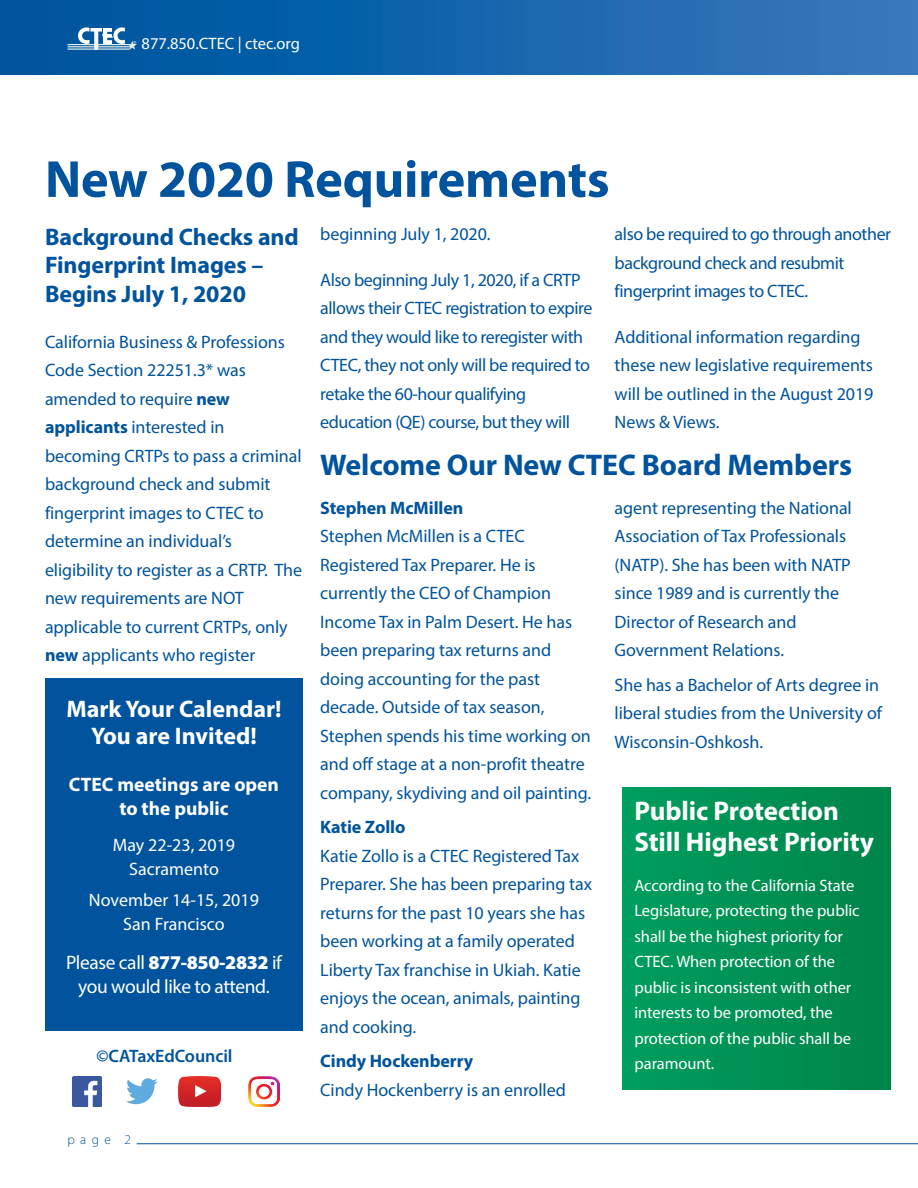
<style>
.page{position:relative;width:918px;height:1188px;background:#fff}
.page>*{position:absolute;margin:0;border:0;box-sizing:border-box;transform-origin:0 0}
.Article_first_paragr{font:700 52.5px "Myriad Pro";letter-spacing:-.005em;color:#00539c}
.Article_first_paragr-2{font:700 30px "Myriad Pro";letter-spacing:-.005em;color:#00539c}
.Article_first_paragr-3{font:700 27px/31.5px "Myriad Pro";letter-spacing:-.005em;color:#fff}
.Article_first_paragr-4{font:700 24px/28.8px "Myriad Pro";letter-spacing:-.005em;color:#00539c}
.t1{font:700 24px/27px "Myriad Pro";color:#fff;text-align:center}
.t2{font:19.5px/24px "Myriad Pro";letter-spacing:-.02em;color:#fff;text-align:center}
.t3{font:700 19.5px/24px "Myriad Pro";color:#fff;text-align:center}
.Article_first_paragr-5{font:18px/28.5px "Myriad Pro";letter-spacing:-.005em;color:#00539c}
.Article_first_paragr-6{font:18px/28.5px "Myriad Pro";letter-spacing:-.025em;color:#00539c}
.t4{font:18px/24px "Myriad Pro";color:#fff;text-align:center}
.Article_first_paragr-7{font:700 18px "Myriad Pro";letter-spacing:-.005em;color:#00539c}
.Article_first_paragr-8{font:600 18px "Myriad Pro";letter-spacing:-.005em;color:#00539c}
.Article_first_paragr-9{font:16.5px/25.5px "Myriad Pro";letter-spacing:-.005em;color:#fff}
.t5{font:300 13.5px "Myriad Pro";color:#00539c}
.t6{font:4.2px "Futura BT";color:#fff}
.s1{font-weight:700}
.s2{font-weight:900}
</style>
<div class="page">
<img style="left:178px;top:1077px;width:43px;height:30px">
<svg style="left:126px;top:1078px;width:32px;height:26px"></svg>
<img style="left:72px;top:1077px;width:30px;height:30px">
<div style="left:0;top:0;width:918px;height:75px;background:linear-gradient(to right,#00539c,#3878bc)"></div>
<svg style="left:68px;top:26px;width:69px;height:24px"></svg>
<hr style="left:137px;top:1143px;width:781px;height:1px;background:#00539c">
<div style="left:45px;top:678px;width:258px;height:352px;background:#00539c"></div>
<img style="left:249px;top:1076px;width:30px;height:31px">
<div style="left:622px;top:788px;width:269px;height:302px;background:#009154"></div>
<p class="t6" style="left:133px;top:39px;width:5px">®</p>
<p class="Article_first_paragr-9" style="left:142px;top:30px;width:160px">877.850.CTEC | ctec.org</p>
<p class="Article_first_paragr" style="left:45px;top:145px;width:566px">New 2020 Requirements</p>
<p class="Article_first_paragr-5" style="left:320px;top:219px;width:172px">beginning July 1, 2020.</p>
<p class="Article_first_paragr-6" style="left:320px;top:265px;width:274px">Also beginning July 1, 2020, if a CRTP allows their CTEC registration to expire and they would like to reregister with CTEC, they not only will be required to retake the 60-hour qualifying education (QE) course, but they will</p>
<p class="Article_first_paragr-6" style="left:615px;top:219px;width:278px">also be required to go through another background check and resubmit fingerprint images to CTEC.</p>
<p class="Article_first_paragr-5" style="left:615px;top:322px;width:260px">Additional information regarding these new legislative requirements will be outlined in the August 2019<br>News &amp; Views.</p>
<p class="Article_first_paragr-4" style="left:45px;top:221px;width:255px">Background Checks and<br>Fingerprint Images –<br>Begins July 1, 2020</p>
<p class="Article_first_paragr-5" style="left:45px;top:327px;width:259px">California Business &amp; Professions<br>Code Section 22251.3* was amended to require <span class="s1">new applicants</span> interested in becoming CRTPs to pass a criminal background check and submit fingerprint images to CTEC to determine an individual’s eligibility to register as a CRTP. The new requirements are NOT applicable to current CRTPs, only <span class="s1">new</span> applicants who register</p>
<p class="Article_first_paragr-2" style="left:320px;top:445px;width:534px">Welcome Our New CTEC Board Members</p>
<p class="Article_first_paragr-7" style="left:320px;top:496px;width:145px">Stephen McMillen</p>
<p class="Article_first_paragr-5" style="left:320px;top:522px;width:273px">Stephen McMillen is a CTEC<br>Registered Tax Preparer. He is currently the CEO of Champion<br>Income Tax in Palm Desert. He has been preparing tax returns and doing accounting for the past decade. Outside of tax season,<br>Stephen spends his time working on and off stage at a non-profit theatre company, skydiving and oil painting.</p>
<p class="Article_first_paragr-7" style="left:320px;top:815px;width:87px">Katie Zollo</p>
<p class="Article_first_paragr-5" style="left:320px;top:841px;width:273px">Katie Zollo is a CTEC Registered Tax<br>Preparer. She has been preparing tax returns for the past 10 years she has been working at a family operated<br>Liberty Tax franchise in Ukiah. Katie enjoys the ocean, animals, painting and cooking.</p>
<p class="Article_first_paragr-7" style="left:320px;top:1049px;width:154px">Cindy Hockenberry</p>
<p class="Article_first_paragr-5" style="left:320px;top:1075px;width:247px">Cindy Hockenberry is an enrolled</p>
<p class="Article_first_paragr-5" style="left:615px;top:493px;width:239px">agent representing the National<br>Association of Tax Professionals (NATP). She has been with NATP since 1989 and is currently the<br>Director of Research and<br>Government Relations.</p>
<p class="Article_first_paragr-5" style="left:615px;top:670px;width:269px">She has a Bachelor of Arts degree in liberal studies from the University of<br>Wisconsin-Oshkosh.</p>
<p class="t1" style="left:66px;top:695px;width:217px">Mark Your Calendar!<br>You are Invited!</p>
<p class="t3" style="left:69px;top:771px;width:212px">CTEC meetings are open to the public</p>
<p class="t4" style="left:113px;top:833px;width:124px">May 22-23, 2019<br>Sacramento</p>
<p class="t4" style="left:89px;top:888px;width:172px">November 14-15, 2019<br>San Francisco</p>
<p class="t2" style="left:66px;top:950px;width:217px">Please call <span class="s2">877-850-2832</span> if you would like to attend.</p>
<p class="Article_first_paragr-3" style="left:634px;top:794px;width:241px">Public Protection<br>Still Highest Priority</p>
<p class="Article_first_paragr-9" style="left:634px;top:872px;width:227px">According to the California State<br>Legislature, protecting the public shall be the highest priority for<br>CTEC. When protection of the public is inconsistent with other interests to be promoted, the protection of the public shall be paramount.</p>
<p class="Article_first_paragr-8" style="left:96px;top:1045px;width:138px">©CATaxEdCouncil</p>
<p class="t5" style="left:68px;top:1132px;width:65px">page 2</p>
</div>
